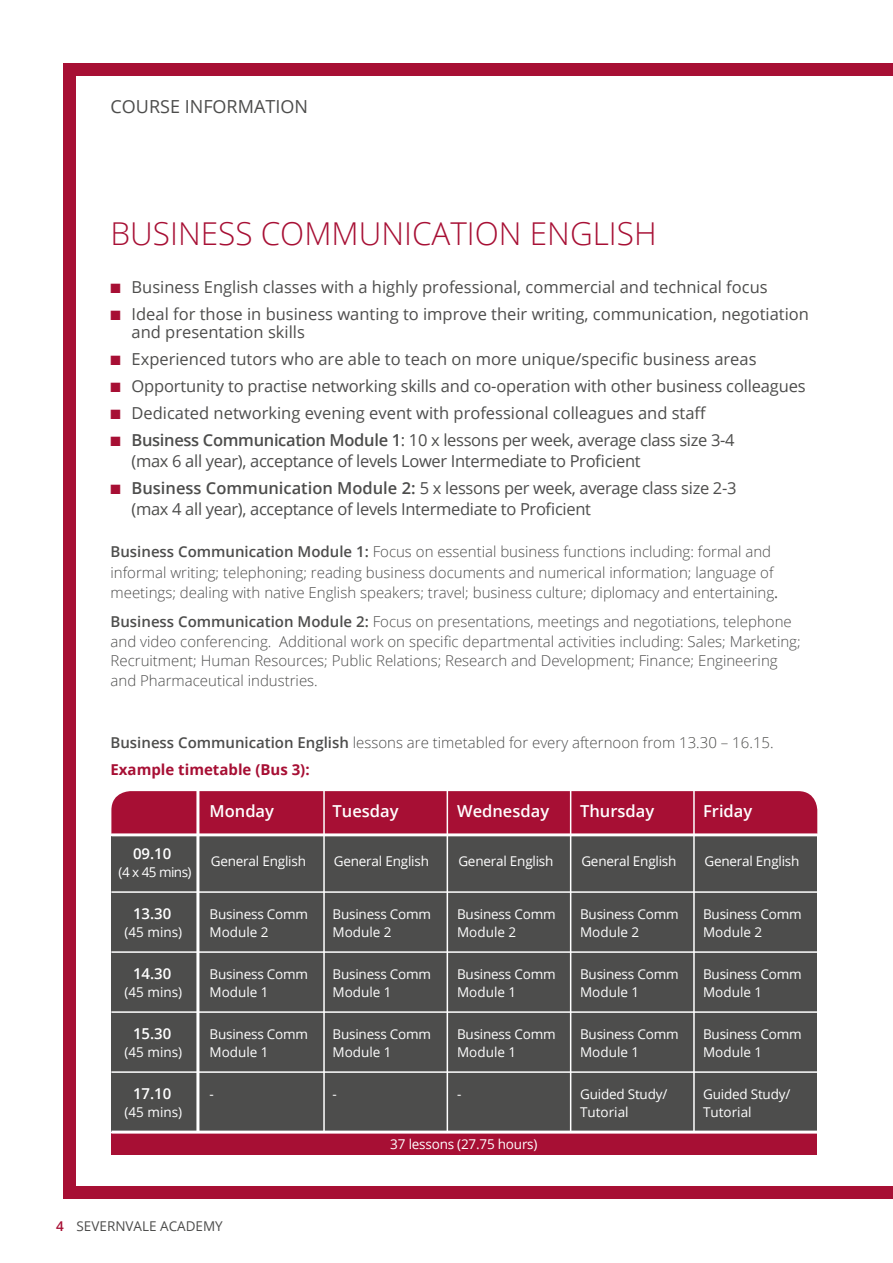
<style>
.page{position:relative;width:893px;height:1263px;background:#fff}
.page>*{position:absolute;margin:0;border:0;box-sizing:border-box;transform-origin:0 0}
.t1{font:300 31.5px "Open Sans";color:#a70f34}
.t2{font:18px "Open Sans";color:#4d4d4c}
.t3{font:16.5px/18px "Open Sans";color:#4d4d4c}
.t4{font:16.5px/21px "Open Sans";letter-spacing:-.02em;color:#4d4d4c}
.t5{font:600 16.5px "Open Sans";color:#fff}
.t6{font:300 15px/19.5px "Open Sans";color:#4d4d4c}
.t7{font:600 15px "Open Sans";color:#fff}
.t8{font:13.5px "Open Sans";letter-spacing:-.015em;color:#fff}
.t9{font:13.5px "Open Sans";color:#4d4d4c}
.s1{color:#a70f34}
.s2{font-weight:600}
.s3{font-weight:400}
.s4{font-weight:700;color:#a70f34}
.s5{font-weight:600;color:#a70f34}
</style>
<div class="page">
<div style="left:64px;top:64px;width:829px;height:1135px;background:#a70f34"></div>
<div style="left:77px;top:77px;width:816px;height:1109px;background:#fff"></div>
<div style="left:111px;top:836px;width:706px;height:296px;background:#4d4d4c"></div>
<div style="left:111px;top:791px;width:706px;height:43px;background:#a70f34"></div>
<hr style="left:111px;top:891px;width:706px;height:2px;background:#fff">
<hr style="left:111px;top:951px;width:706px;height:2px;background:#fff">
<hr style="left:196px;top:789px;width:3px;height:343px;background:#fff">
<hr style="left:323px;top:789px;width:2px;height:344px;background:#fff">
<hr style="left:447px;top:789px;width:1px;height:343px;background:#fff">
<hr style="left:570px;top:789px;width:1px;height:344px;background:#fff">
<hr style="left:693px;top:789px;width:2px;height:343px;background:#fff">
<div style="left:111px;top:1133px;width:706px;height:22px;background:#a70f34"></div>
<hr style="left:111px;top:1011px;width:706px;height:2px;background:#fff">
<hr style="left:111px;top:1071px;width:706px;height:2px;background:#fff">
<hr style="left:111px;top:1130px;width:706px;height:3px;background:#fff">
<p class="t2" style="left:111px;top:95px;width:199px">COURSE INFORMATION</p>
<h1 class="t1" style="left:111px;top:212px;width:548px">BUSINESS COMMUNICATION ENGLISH</h1>
<p class="t3" style="left:111px;top:278px;width:659px"><span class="s1">■</span> Business English classes with a highly professional, commercial and technical focus</p>
<p class="t3" style="left:132px;top:305px;width:679px;text-indent:-21px"><span class="s1">■</span> Ideal for those in business wanting to improve their writing, communication, negotiation and presentation skills</p>
<p class="t3" style="left:111px;top:350px;width:648px"><span class="s1">■</span> Experienced tutors who are able to teach on more unique/specific business areas</p>
<p class="t3" style="left:111px;top:377px;width:697px"><span class="s1">■</span> Opportunity to practise networking skills and co-operation with other business colleagues</p>
<p class="t3" style="left:111px;top:404px;width:597px"><span class="s1">■</span> Dedicated networking evening event with professional colleagues and staff</p>
<p class="t4" style="left:132px;top:429px;width:605px;text-indent:-21px"><span class="s1">■</span> <span class="s2">Business Communication Module 1</span>: 10 x lessons per week, average class size 3-4 (max 6 all year), acceptance of levels Lower Intermediate to Proficient</p>
<p class="t4" style="left:132px;top:477px;width:606px;text-indent:-21px"><span class="s1">■</span> <span class="s2">Business Communication Module 2:</span> 5 x lessons per week, average class size 2-3 (max 4 all year), acceptance of levels Intermediate to Proficient</p>
<p class="t6" style="left:111px;top:541px;width:664px;line-height:21px"><span class="s2">Business Communication Module 1:</span> Focus on essential business functions including: formal and informal writing; telephoning; reading business documents and numerical information; language of</p>
<p class="t6" style="left:111px;top:577px;width:683px;line-height:29.2px">meetings; dealing with native English speakers; travel; business culture; diplomacy and entertaining<span class="s3">.<br></span><span class="s2">Business Communication Module 2:</span> Focus on presentations, meetings and negotiations, telephone</p>
<p class="t6" style="left:111px;top:631px;width:692px">and video conferencing. Additional work on specific departmental activities including: Sales; Marketing;<br>Recruitment; Human Resources; Public Relations; Research and Development; Finance; Engineering and Pharmaceutical industries.</p>
<p class="t6" style="left:111px;top:729px;width:665px;line-height:27px"><span class="s2">Business Communication English</span> lessons are timetabled for every afternoon from 13.30 – 16.15.<br><span class="s4">Example timetable (Bus 3):</span></p>
<p class="t5" style="left:210px;top:799px;width:66px">Monday</p>
<p class="t5" style="left:333px;top:799px;width:68px">Tuesday</p>
<p class="t5" style="left:457px;top:799px;width:94px">Wednesday</p>
<p class="t5" style="left:580px;top:799px;width:76px">Thursday</p>
<p class="t5" style="left:703px;top:799px;width:51px">Friday</p>
<p class="t7" style="left:133px;top:843px;width:40px">09.10</p>
<p class="t8" style="left:119px;top:862px;width:74px">(4 x 45 mins)</p>
<p class="t7" style="left:133px;top:903px;width:40px">13.30</p>
<p class="t8" style="left:210px;top:904px;width:100px">Business Comm</p>
<p class="t8" style="left:333px;top:904px;width:100px">Business Comm</p>
<p class="t8" style="left:457px;top:904px;width:100px">Business Comm</p>
<p class="t8" style="left:580px;top:904px;width:100px">Business Comm</p>
<p class="t8" style="left:703px;top:904px;width:100px">Business Comm</p>
<p class="t8" style="left:125px;top:922px;width:59px">(45 mins)</p>
<p class="t8" style="left:210px;top:922px;width:61px">Module 2</p>
<p class="t8" style="left:333px;top:922px;width:61px">Module 2</p>
<p class="t8" style="left:457px;top:922px;width:61px">Module 2</p>
<p class="t8" style="left:580px;top:922px;width:61px">Module 2</p>
<p class="t8" style="left:703px;top:922px;width:61px">Module 2</p>
<p class="t7" style="left:133px;top:963px;width:40px">14.30</p>
<p class="t8" style="left:210px;top:964px;width:100px">Business Comm</p>
<p class="t8" style="left:333px;top:964px;width:100px">Business Comm</p>
<p class="t8" style="left:457px;top:964px;width:100px">Business Comm</p>
<p class="t8" style="left:580px;top:964px;width:100px">Business Comm</p>
<p class="t8" style="left:703px;top:964px;width:100px">Business Comm</p>
<p class="t8" style="left:125px;top:982px;width:59px">(45 mins)</p>
<p class="t8" style="left:210px;top:982px;width:61px">Module 1</p>
<p class="t8" style="left:333px;top:982px;width:61px">Module 1</p>
<p class="t8" style="left:457px;top:982px;width:61px">Module 1</p>
<p class="t8" style="left:580px;top:982px;width:61px">Module 1</p>
<p class="t8" style="left:703px;top:982px;width:61px">Module 1</p>
<p class="t7" style="left:133px;top:1023px;width:40px">15.30</p>
<p class="t8" style="left:210px;top:1024px;width:100px">Business Comm</p>
<p class="t8" style="left:333px;top:1024px;width:100px">Business Comm</p>
<p class="t8" style="left:457px;top:1024px;width:100px">Business Comm</p>
<p class="t8" style="left:580px;top:1024px;width:100px">Business Comm</p>
<p class="t8" style="left:703px;top:1024px;width:100px">Business Comm</p>
<p class="t8" style="left:125px;top:1042px;width:59px">(45 mins)</p>
<p class="t8" style="left:210px;top:1042px;width:61px">Module 1</p>
<p class="t8" style="left:333px;top:1042px;width:61px">Module 1</p>
<p class="t8" style="left:457px;top:1042px;width:61px">Module 1</p>
<p class="t8" style="left:580px;top:1042px;width:61px">Module 1</p>
<p class="t8" style="left:703px;top:1042px;width:61px">Module 1</p>
<p class="t7" style="left:133px;top:1083px;width:40px">17.10</p>
<p class="t8" style="left:210px;top:1084px;width:6px">-</p>
<p class="t8" style="left:333px;top:1084px;width:6px">-</p>
<p class="t8" style="left:457px;top:1084px;width:6px">-</p>
<p class="t8" style="left:580px;top:1084px;width:89px">Guided Study/</p>
<p class="t8" style="left:703px;top:1084px;width:89px">Guided Study/</p>
<p class="t8" style="left:125px;top:1102px;width:59px">(45 mins)</p>
<p class="t8" style="left:580px;top:1102px;width:50px">Tutorial</p>
<p class="t8" style="left:703px;top:1102px;width:50px">Tutorial</p>
<p class="t8" style="left:211px;top:852px;width:97px">General English</p>
<p class="t8" style="left:334px;top:852px;width:97px">General English</p>
<p class="t8" style="left:458px;top:852px;width:97px">General English</p>
<p class="t8" style="left:581px;top:852px;width:97px">General English</p>
<p class="t8" style="left:704px;top:852px;width:97px">General English</p>
<p class="t9" style="left:56px;top:1216px;width:168px"><span class="s5">4</span> SEVERNVALE ACADEMY</p>
<p class="t8" style="left:390px;top:1134px;width:149px">37 lessons (27.75 hours)</p>
</div>
